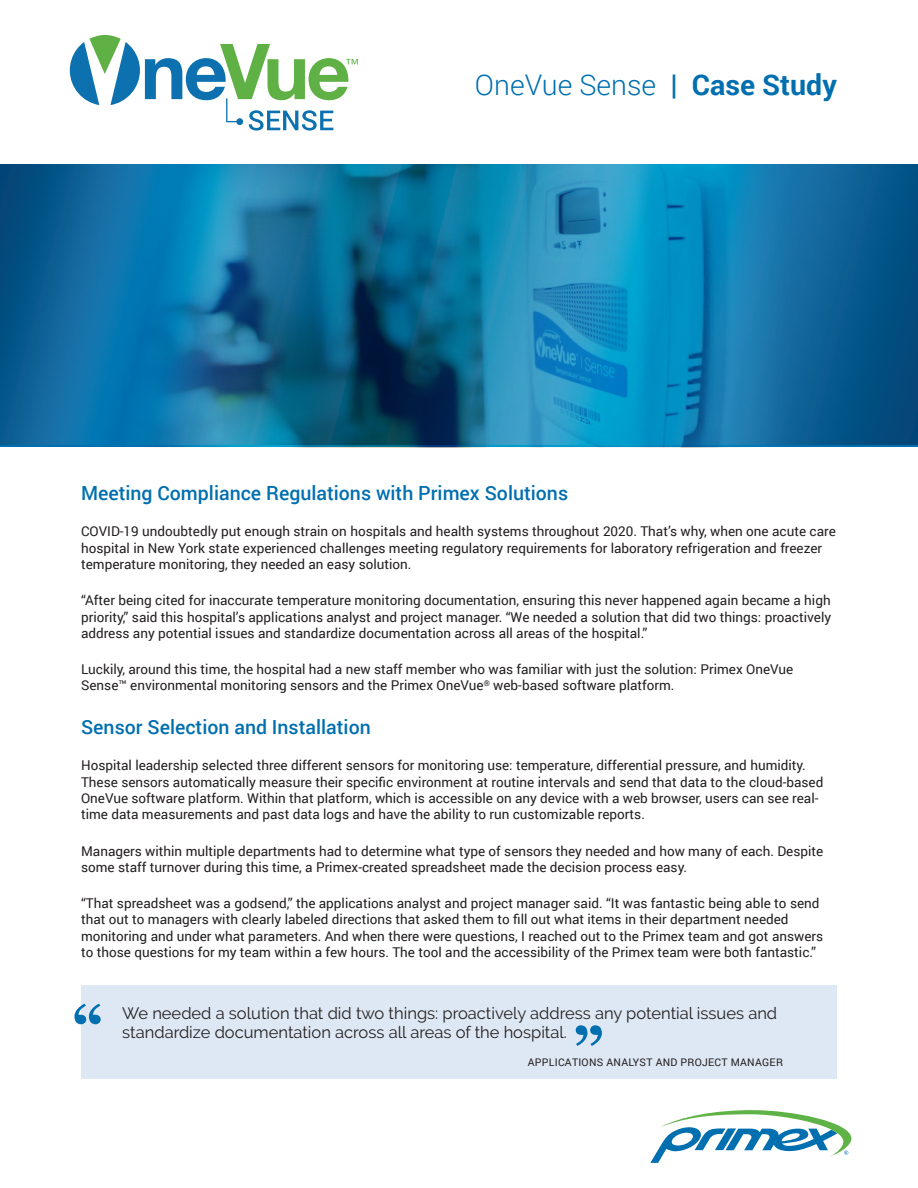
<style>
.page{position:relative;width:918px;height:1188px;background:#fff}
.page>*{position:absolute;margin:0;border:0;box-sizing:border-box;transform-origin:0 0}
.t1{font:700 60px "Georgia";color:#006faf}
.t2{font:300 28.5px "Roboto";color:#006faf}
.t3{font:500 19.5px "Roboto";color:#006faf}
.t4{font:16.5px/19.5px "Raleway";color:#231f20}
.t5{font:13.5px/16.2px "Roboto";color:#231f20}
.t6{font:10.5px "Roboto";letter-spacing:.025em;color:#231f20}
.s1{font-weight:700}
</style>
<div class="page">
<svg style="left:70px;top:35px;width:288px;height:96px"></svg>
<div style="left:236px;top:118px;width:7px;height:7px;background:#0d70af;border-radius:50%"></div>
<img style="left:0;top:164px;width:918px;height:281px">
<svg style="left:650px;top:1110px;width:201px;height:53px"></svg>
<img style="left:122px;top:164px;width:683px;height:283px">
<div style="left:81px;top:985px;width:756px;height:93px;background:#dee8f4"></div>
<h2 class="t2" style="left:475px;top:65px;width:363px">OneVue Sense <span class="s1">| Case Study</span></h2>
<h3 class="t3" style="left:81px;top:479px;width:489px">Meeting Compliance Regulations with Primex Solutions</h3>
<p class="t5" style="left:81px;top:523px;width:756px">COVID-19 undoubtedly put enough strain on hospitals and health systems throughout 2020. That’s why, when one acute care hospital in New York state experienced challenges meeting regulatory requirements for laboratory refrigeration and freezer temperature monitoring, they needed an easy solution.</p>
<p class="t5" style="left:81px;top:592px;width:752px;text-align:justify">“After being cited for inaccurate temperature monitoring documentation, ensuring this never happened again became a high priority,” said this hospital’s applications analyst and project manager. “We needed a solution that did two things: proactively address any potential issues and standardize documentation across all areas of the hospital.”</p>
<p class="t5" style="left:81px;top:661px;width:714px">Luckily, around this time, the hospital had a new staff member who was familiar with just the solution: Primex OneVue<br>Sense™ environmental monitoring sensors and the Primex OneVue<sup>®</sup> web-based software platform.</p>
<h3 class="t3" style="left:81px;top:713px;width:291px">Sensor Selection and Installation</h3>
<p class="t5" style="left:81px;top:757px;width:744px">Hospital leadership selected three different sensors for monitoring use: temperature, differential pressure, and humidity.<br>These sensors automatically measure their specific environment at routine intervals and send that data to the cloud-based OneVue software platform. Within that platform, which is accessible on any device with a web browser, users can see real&shy;time data measurements and past data logs and have the ability to run customizable reports.</p>
<p class="t5" style="left:81px;top:842px;width:744px">Managers within multiple departments had to determine what type of sensors they needed and how many of each. Despite some staff turnover during this time, a Primex-created spreadsheet made the decision process easy.</p>
<p class="t5" style="left:81px;top:895px;width:744px">“That spreadsheet was a godsend,” the applications analyst and project manager said. “It was fantastic being able to send that out to managers with clearly labeled directions that asked them to fill out what items in their department needed monitoring and under what parameters. And when there were questions, I reached out to the Primex team and got answers to those questions for my team within a few hours. The tool and the accessibility of the Primex team were both fantastic.”</p>
<h1 class="t1" style="left:72px;top:982px;width:33px">“</h1>
<p class="t4" style="left:122px;top:1003px;width:656px">We needed a solution that did two things: proactively address any potential issues and standardize documentation across all areas of the hospital.</p>
<p class="t6" style="left:528px;top:1055px;width:257px">APPLICATIONS ANALYST AND PROJECT MANAGER</p>
<h1 class="t1" style="left:604px;top:1067px;width:33px;rotate:-180deg">“</h1>
</div>
